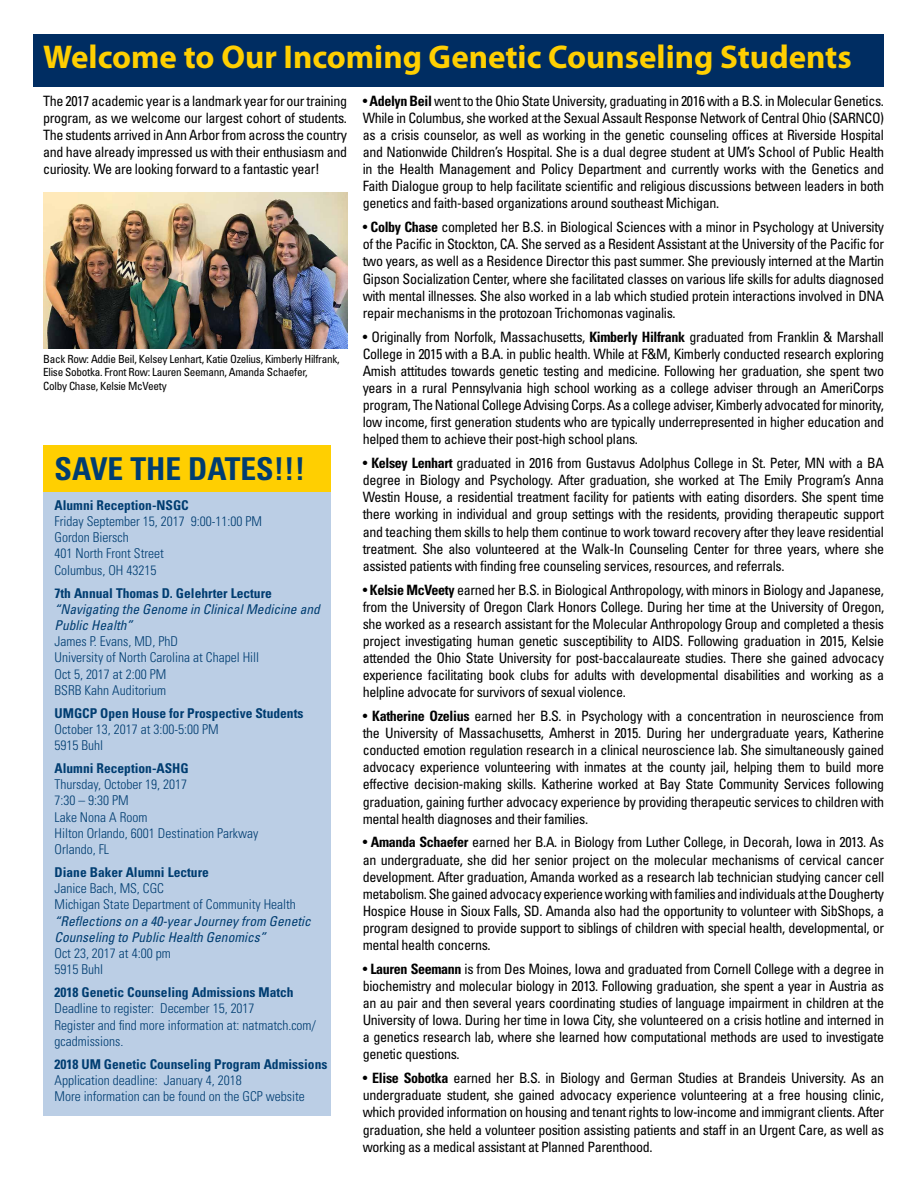
<style>
.page{position:relative;width:918px;height:1188px;background:#fff}
.page>*{position:absolute;margin:0;border:0;box-sizing:border-box;transform-origin:0 0}
.t1{font:700 33px "Myriad Pro";color:#ffcf01}
.t2{font:700 condensed 31.5px "Univers LT Std";color:#003d71}
.t3{font:condensed 14.25px/17.1px "Univers LT Std";letter-spacing:-.025em;color:#000;text-align:justify}
.t4{font:300 condensed 13.5px/16.2px "Univers LT Std";color:#003d71}
.t5{font:700 condensed 13.5px "Univers LT Std";color:#003d71}
.t6{font:italic condensed 13.5px/16.2px "Univers LT Std";color:#003d71}
.t7{font:condensed 11.25px/13.5px "Univers LT Std";letter-spacing:-.025em;color:#000}
.s1{font-weight:700}
</style>
<div class="page">
<div style="left:44px;top:445px;width:287px;height:671px;background:#bbcee5"></div>
<div style="left:34px;top:34px;width:850px;height:52px;background:#002d62"></div>
<img style="left:43px;top:192px;width:304px;height:156px">
<div style="left:44px;top:445px;width:287px;height:47px;background:#ffcf01"></div>
<h1 class="t1" style="left:43px;top:38px;width:810px">Welcome to Our Incoming Genetic Counseling Students</h1>
<p class="t3" style="left:363px;top:92px;width:523px">• <span class="s1">Adelyn Beil</span> went to the Ohio State University, graduating in 2016 with a B.S. in Molecular Genetics.<br>While in Columbus, she worked at the Sexual Assault Response Network of Central Ohio (SARNCO) as a crisis counselor, as well as working in the genetic counseling offices at Riverside Hospital and Nationwide Children’s Hospital. She is a dual degree student at UM’s School of Public Health in the Health Management and Policy Department and currently works with the Genetics and Faith Dialogue group to help facilitate scientific and religious discussions between leaders in both genetics and faith-based organizations around southeast Michigan.</p>
<p class="t3" style="left:363px;top:218px;width:523px">• <span class="s1">Colby Chase</span> completed her B.S. in Biological Sciences with a minor in Psychology at University of the Pacific in Stockton, CA. She served as a Resident Assistant at the University of the Pacific for two years, as well as a Residence Director this past summer. She previously interned at the Martin Gipson Socialization Center, where she facilitated classes on various life skills for adults diagnosed with mental illnesses. She also worked in a lab which studied protein interactions involved in DNA repair mechanisms in the protozoan Trichomonas vaginalis.</p>
<p class="t3" style="left:363px;top:328px;width:523px">• Originally from Norfolk, Massachusetts, <span class="s1">Kimberly Hilfrank</span> graduated from Franklin &amp; Marshall College in 2015 with a B.A. in public health. While at F&amp;M, Kimberly conducted research exploring Amish attitudes towards genetic testing and medicine. Following her graduation, she spent two years in a rural Pennsylvania high school working as a college adviser through an AmeriCorps program, The National College Advising Corps. As a college adviser, Kimberly advocated for minority, low income, first generation students who are typically underrepresented in higher education and helped them to achieve their post-high school plans.</p>
<p class="t3" style="left:363px;top:454px;width:523px">• <span class="s1">Kelsey Lenhart</span> graduated in 2016 from Gustavus Adolphus College in St. Peter, MN with a BA degree in Biology and Psychology. After graduation, she worked at The Emily Program’s Anna Westin House, a residential treatment facility for patients with eating disorders. She spent time there working in individual and group settings with the residents, providing therapeutic support and teaching them skills to help them continue to work toward recovery after they leave residential treatment. She also volunteered at the Walk-In Counseling Center for three years, where she assisted patients with finding free counseling services, resources, and referrals.</p>
<p class="t3" style="left:363px;top:581px;width:523px">• <span class="s1">Kelsie McVeety</span> earned her B.S. in Biological Anthropology, with minors in Biology and Japanese, from the University of Oregon Clark Honors College. During her time at the University of Oregon, she worked as a research assistant for the Molecular Anthropology Group and completed a thesis project investigating human genetic susceptibility to AIDS. Following graduation in 2015, Kelsie attended the Ohio State University for post-baccalaureate studies. There she gained advocacy experience facilitating book clubs for adults with developmental disabilities and working as a helpline advocate for survivors of sexual violence.</p>
<p class="t3" style="left:363px;top:707px;width:523px">• <span class="s1">Katherine Ozelius</span> earned her B.S. in Psychology with a concentration in neuroscience from the University of Massachusetts, Amherst in 2015. During her undergraduate years, Katherine conducted emotion regulation research in a clinical neuroscience lab. She simultaneously gained advocacy experience volunteering with inmates at the county jail, helping them to build more effective decision-making skills. Katherine worked at Bay State Community Services following graduation, gaining further advocacy experience by providing therapeutic services to children with mental health diagnoses and their families.</p>
<p class="t3" style="left:363px;top:834px;width:523px">• <span class="s1">Amanda Schaefer</span> earned her B.A. in Biology from Luther College, in Decorah, Iowa in 2013. As an undergraduate, she did her senior project on the molecular mechanisms of cervical cancer development. After graduation, Amanda worked as a research lab technician studying cancer cell metabolism. She gained advocacy experience working with families and individuals at the Dougherty Hospice House in Sioux Falls, SD. Amanda also had the opportunity to volunteer with SibShops, a program designed to provide support to siblings of children with special health, developmental, or mental health concerns.</p>
<p class="t3" style="left:363px;top:960px;width:523px">• <span class="s1">Lauren Seemann</span> is from Des Moines, Iowa and graduated from Cornell College with a degree in biochemistry and molecular biology in 2013. Following graduation, she spent a year in Austria as an au pair and then several years coordinating studies of language impairment in children at the University of Iowa. During her time in Iowa City, she volunteered on a crisis hotline and interned in a genetics research lab, where she learned how computational methods are used to investigate genetic questions.</p>
<p class="t3" style="left:363px;top:1069px;width:523px">• <span class="s1">Elise Sobotka</span> earned her B.S. in Biology and German Studies at Brandeis University. As an undergraduate student, she gained advocacy experience volunteering at a free housing clinic, which provided information on housing and tenant rights to low-income and immigrant clients. After graduation, she held a volunteer position assisting patients and staff in an Urgent Care, as well as working as a medical assistant at Planned Parenthood.</p>
<p class="t3" style="left:43px;top:92px;width:305px">The 2017 academic year is a landmark year for our training program, as we welcome our largest cohort of students.<br>The students arrived in Ann Arbor from across the country and have already impressed us with their enthusiasm and curiosity. We are looking forward to a fantastic year!</p>
<p class="t7" style="left:43px;top:352px;width:298px">Back Row: Addie Beil, Kelsey Lenhart, Katie Ozelius, Kimberly Hilfrank,<br>Elise Sobotka. Front Row: Lauren Seemann, Amanda Schaefer,<br>Colby Chase, Kelsie McVeety</p>
<h2 class="t2" style="left:55px;top:450px;width:252px">SAVE THE DATES!!!</h2>
<p class="t5" style="left:55px;top:497px;width:136px">Alumni Reception-NSGC</p>
<p class="t4" style="left:55px;top:513px;width:209px">Friday September 15, 2017 9:00-11:00 PM<br>Gordon Biersch<br>401 North Front Street<br>Columbus, OH 43215</p>
<p class="t5" style="left:55px;top:584px;width:219px">7th Annual Thomas D. Gelehrter Lecture</p>
<p class="t6" style="left:55px;top:601px;width:267px">“Navigating the Genome in Clinical Medicine and<br>Public Health”</p>
<p class="t4" style="left:55px;top:633px;width:206px">James P. Evans, MD, PhD<br>University of North Carolina at Chapel Hill<br>Oct 5, 2017 at 2:00 PM<br>BSRB Kahn Auditorium</p>
<p class="t5" style="left:55px;top:705px;width:250px">UMGCP Open House for Prospective Students</p>
<p class="t4" style="left:55px;top:721px;width:166px">October 13, 2017 at 3:00-5:00 PM<br>5915 Buhl</p>
<p class="t5" style="left:55px;top:760px;width:136px">Alumni Reception-ASHG</p>
<p class="t4" style="left:55px;top:776px;width:205px">Thursday, October 19, 2017<br>7:30 – 9:30 PM<br>Lake Nona A Room<br>Hilton Orlando, 6001 Destination Parkway<br>Orlando, FL</p>
<p class="t5" style="left:55px;top:864px;width:156px">Diane Baker Alumni Lecture</p>
<p class="t4" style="left:55px;top:880px;width:243px">Janice Bach, MS, CGC<br>Michigan State Department of Community Health</p>
<p class="t6" style="left:55px;top:913px;width:258px">“Reflections on a 40-year Journey from Genetic<br>Counseling to Public Health Genomics”</p>
<p class="t4" style="left:55px;top:945px;width:118px">Oct 23, 2017 at 4:00 pm<br>5915 Buhl</p>
<p class="t5" style="left:55px;top:984px;width:241px">2018 Genetic Counseling Admissions Match</p>
<p class="t4" style="left:55px;top:1000px;width:263px">Deadline to register: December 15, 2017<br>Register and find more information at: natmatch.com/ gcadmissions.</p>
<p class="t5" style="left:55px;top:1056px;width:274px">2018 UM Genetic Counseling Program Admissions</p>
<p class="t4" style="left:55px;top:1072px;width:252px">Application deadline: January 4, 2018<br>More information can be found on the GCP website</p>
</div>
